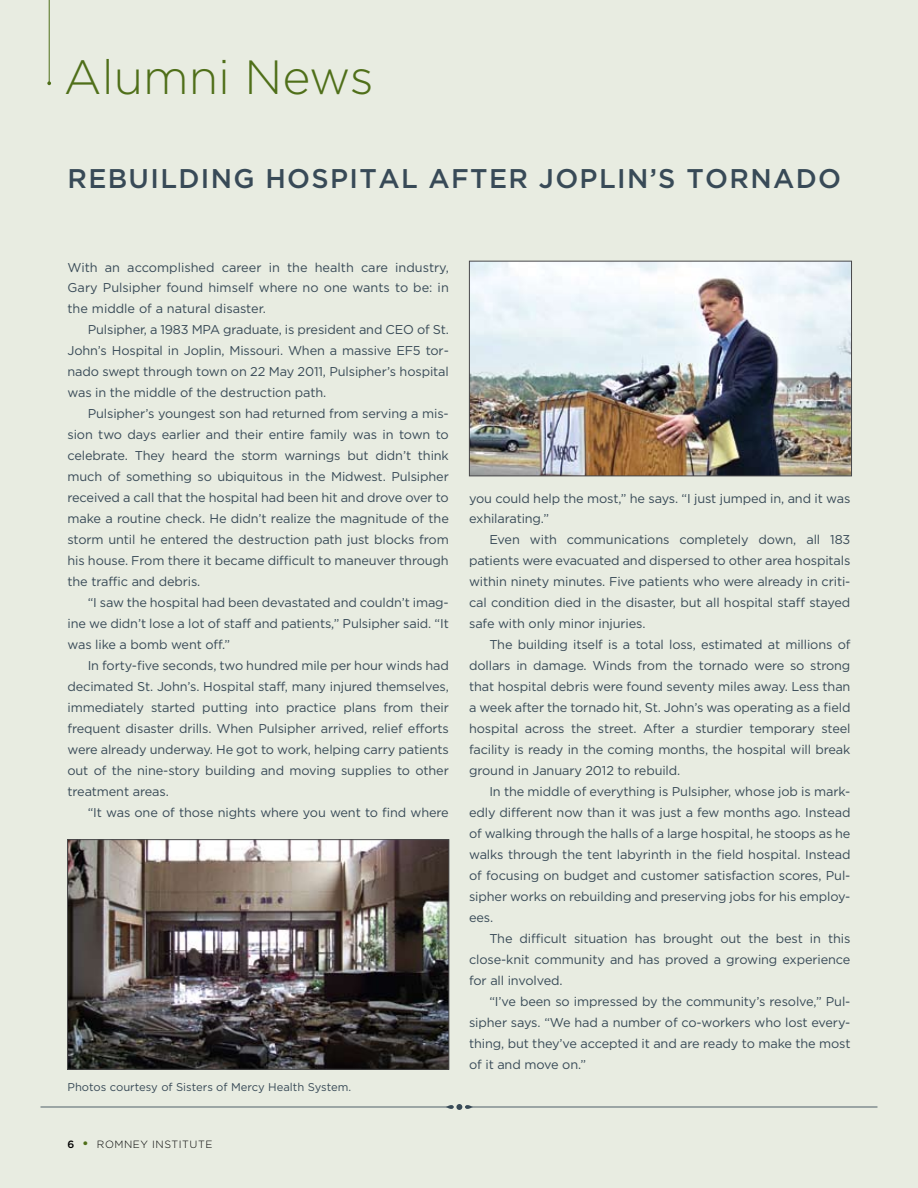
<style>
.page{position:relative;width:918px;height:1188px;background:#e8ece1}
.page>*{position:absolute;margin:0;border:0;box-sizing:border-box;transform-origin:0 0}
.t1{font:300 48px "Gotham";color:#4f6f19}
.t2{font:500 27px "Gotham";letter-spacing:.05em;color:#384a57}
.t3{font:12.75px/21px "Gotham";letter-spacing:-.01em;color:#384a57;text-align:justify}
.t4{font:11.25px "Gotham";letter-spacing:-.01em;color:#384a57}
.t5{font:300 10.5px "Gotham";letter-spacing:.05em;color:#000}
.s1{font-weight:500}
.s2{font-weight:500;font-size:13.5px;color:#4f6f19}
</style>
<div class="page">
<hr style="left:49px;top:0;width:1px;height:83px;background:#4f6f19">
<svg style="left:47px;top:81px;width:4px;height:4px"></svg>
<img style="left:471px;top:263px;width:379px;height:211px">
<div style="left:469px;top:261px;width:383px;height:215px;border:1px solid #48484a"></div>
<img style="left:69px;top:841px;width:378px;height:227px">
<div style="left:67px;top:839px;width:382px;height:231px;border:1px solid #48484a"></div>
<svg style="left:40px;top:1104px;width:837px;height:6px"></svg>
<h1 class="t1" style="left:64px;top:48px;width:311px">ALUMNI NEWS</h1>
<h2 class="t2" style="left:68px;top:162px;width:775px">REBUILDING HOSPITAL AFTER JOPLIN’S TORNADO</h2>
<p class="t3" style="left:68px;top:256px;width:383px">With an accomplished career in the health care industry, Gary Pulsipher found himself where no one wants to be: in the middle of a natural disaster.</p>
<p class="t3" style="left:67px;top:319px;width:383px;text-align:left;text-indent:20px">Pulsipher, a 1983 MPA graduate, is president and CEO of St.<br>John’s Hospital in Joplin, Missouri. When a massive EF5 tor&shy;nado swept through town on 22 May 2011, Pulsipher’s hospital was in the middle of the destruction path.</p>
<p class="t3" style="left:67px;top:403px;width:383px;text-indent:20px">Pulsipher’s youngest son had returned from serving a mis&shy;sion two days earlier and their entire family was in town to celebrate. They heard the storm warnings but didn’t think much of something so ubiquitous in the Midwest. Pulsipher received a call that the hospital had been hit and drove over to make a routine check. He didn’t realize the magnitude of the storm until he entered the destruction path just blocks from his house. From there it became difficult to maneuver through the traffic and debris.</p>
<p class="t3" style="left:67px;top:592px;width:383px;text-indent:20px">“I saw the hospital had been devastated and couldn’t imag&shy;ine we didn’t lose a lot of staff and patients,” Pulsipher said. “It was like a bomb went off.”</p>
<p class="t3" style="left:67px;top:655px;width:383px;text-indent:20px">I n forty-five seconds, two hundred mile per hour winds had decimated St. John’s. Hospital staff, many injured themselves, immediately started putting into practice plans from their frequent disaster drills. When Pulsipher arrived, relief efforts were already underway. He got to work, helping carry patients out of the nine-story building and moving supplies to other treatment areas.</p>
<p class="t3" style="left:88px;top:802px;width:363px">“It was one of those nights where you went to find where</p>
<p class="t4" style="left:68px;top:1080px;width:283px">Photos courtesy of Sisters of Mercy Health System.</p>
<p class="t5" style="left:68px;top:1137px;width:146px"><span class="s1">6</span> <span class="s2">•</span> ROMNEY INSTITUTE</p>
<p class="t3" style="left:469px;top:487px;width:383px">you could help the most,” he says. “I just jumped in, and it was exhilarating.”</p>
<p class="t3" style="left:469px;top:529px;width:383px;text-indent:20px">Even with communications completely down, all 183 patients were evacuated and dispersed to other area hospitals within ninety minutes. Five patients who were already in criti&shy;cal condition died in the disaster, but all hospital staff stayed safe with only minor injuries.</p>
<p class="t3" style="left:469px;top:634px;width:383px;text-indent:20px">The building itself is a total loss, estimated at millions of dollars in damage. Winds from the tornado were so strong that hospital debris were found seventy miles away. Less than a week after the tornado hit, St. John’s was operating as a field hospital across the street. After a sturdier temporary steel facility is ready in the coming months, the hospital will break ground in January 2012 to rebuild.</p>
<p class="t3" style="left:469px;top:781px;width:383px;text-indent:20px">I n the middle of everything is Pulsipher, whose job is mark&shy;edly different now than it was just a few months ago. I nstead of walking through the halls of a large hospital, he stoops as he walks through the tent labyrinth in the field hospital. I nstead of focusing on budget and customer satisfaction scores, Pul&shy;sipher works on rebuilding and preserving jobs for his employ&shy;ees.</p>
<p class="t3" style="left:469px;top:928px;width:383px;text-indent:20px">The difficult situation has brought out the best in this close-knit community and has proved a growing experience for all involved.</p>
<p class="t3" style="left:469px;top:991px;width:383px;text-indent:20px">“I ’ve been so impressed by the community’s resolve,” Pul&shy;sipher says. “We had a number of co-workers who lost every&shy;thing, but they’ve accepted it and are ready to make the most of it and move on.”</p>
</div>
